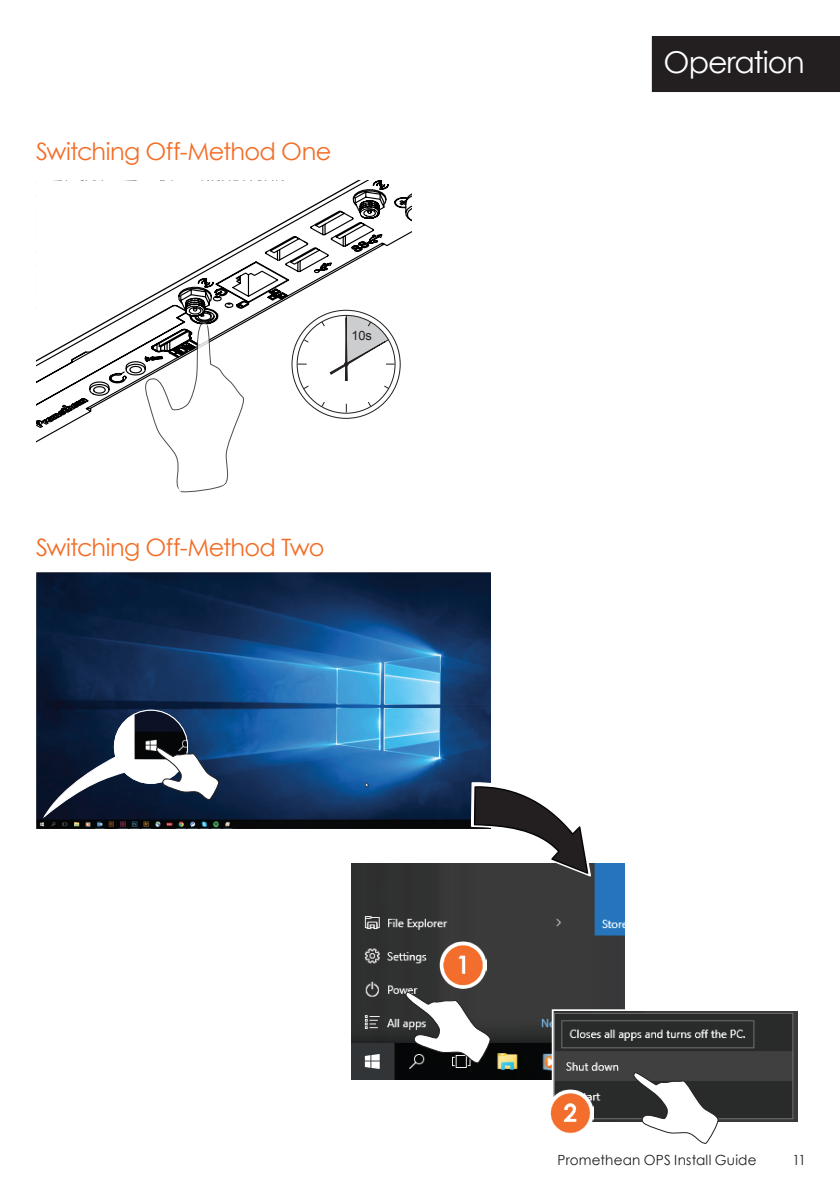
<style>
.page{position:relative;width:840px;height:1191px;background:#fff}
.page>*{position:absolute;margin:0;border:0;box-sizing:border-box;transform-origin:0 0}
.Page_Header{font:30px "Century Gothic";letter-spacing:-.03em;color:#fff}
.Subhead{font:24px "Century Gothic";letter-spacing:-.03em;color:#f36e28}
.t1{font:14px "Century Gothic";letter-spacing:.015em;color:#231f20}
.t2{font:12.8px "Arial";color:#231f20}
</style>
<div class="page">
<svg style="left:36px;top:180px;width:83px;height:231px"></svg>
<svg style="left:119px;top:180px;width:292px;height:313px"></svg>
<img style="left:36px;top:573px;width:454px;height:255px">
<svg style="left:41px;top:709px;width:178px;height:111px"></svg>
<img style="left:351px;top:863px;width:273px;height:216px">
<div style="left:551px;top:1009px;width:248px;height:113px;border:1px solid #fff"></div>
<img style="left:553px;top:1011px;width:244px;height:110px">
<svg style="left:404px;top:991px;width:87px;height:72px"></svg>
<svg style="left:632px;top:1072px;width:86px;height:71px"></svg>
<img style="left:439px;top:941px;width:47px;height:47px">
<img style="left:550px;top:1089px;width:43px;height:44px">
<div style="left:652px;top:37px;width:187px;height:54px;background:#231f20"></div>
<div style="left:651px;top:36px;width:188px;height:56px;border:2px solid #231f20"></div>
<svg style="left:470px;top:781px;width:121px;height:97px"></svg>
<p class="Subhead" style="left:36px;top:134px;width:296px">Switching Off-Method One</p>
<p class="t2" style="left:351px;top:327px;width:22px">10s</p>
<p class="Subhead" style="left:36px;top:530px;width:290px">Switching Off-Method Two</p>
<p class="Page_Header" style="left:663px;top:41px;width:143px">Operation</p>
<p class="t1" style="left:557px;top:1150px;width:200px">Promethean OPS Install Guide</p>
<p class="t1" style="left:791px;top:1150px;width:15px">11</p>
</div>
